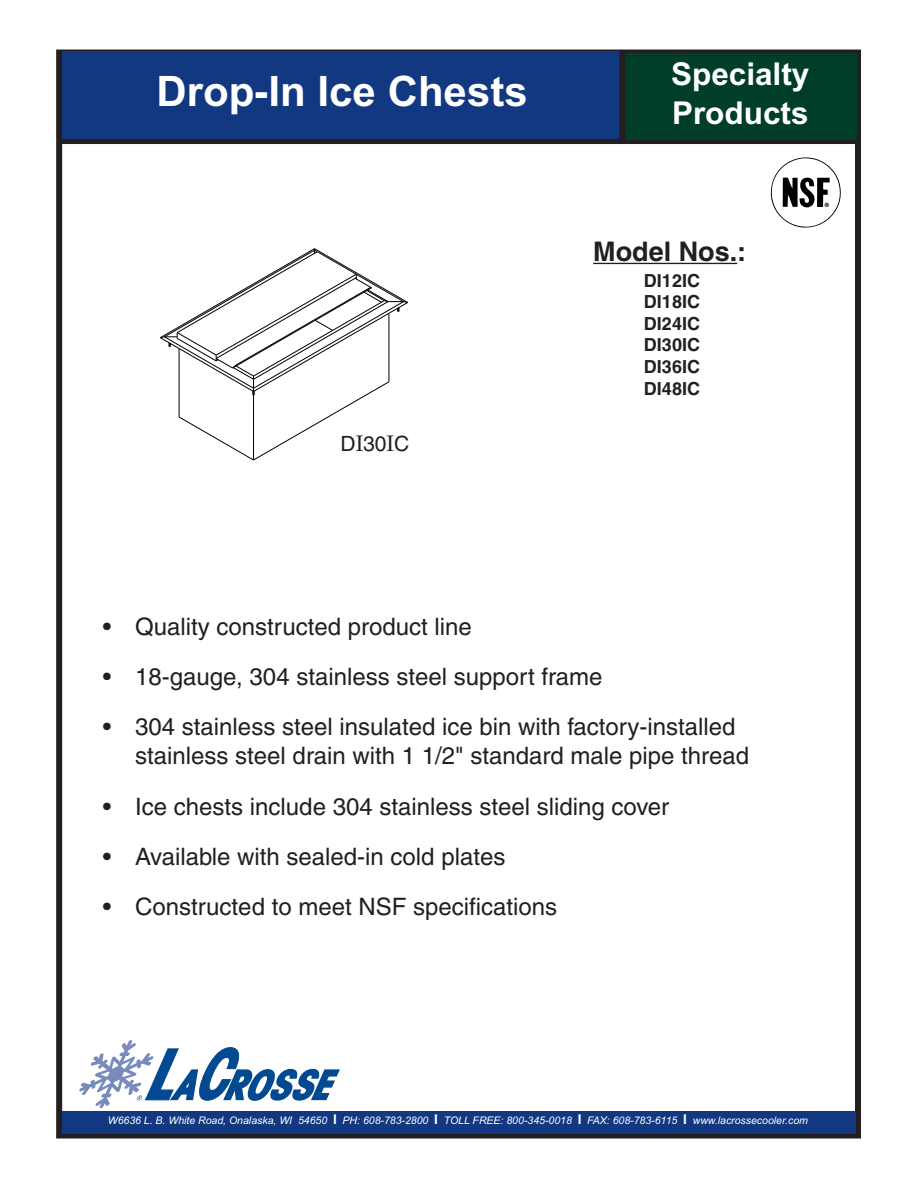
<style>
.page{position:relative;width:918px;height:1188px;background:#fff}
.page>*{position:absolute;margin:0;border:0;box-sizing:border-box;transform-origin:0 0}
.t1{font:700 42px "Arial";color:#fff}
.t2{font:700 31.5px/39px "Arial";color:#fff}
.t3{font:700 27px "Helvetica";color:#231f20}
.t4{font:24px/28.8px "Helvetica";color:#231f20}
.t5{font:21px "Helvetica";color:#231f20}
.t6{font:700 18px/21.6px "Helvetica";color:#231f20;text-align:justify}
.t7{font:italic 10.5px "Arial";color:#fff}
.t8{font:700 5.7px "Helvetica";color:#000}
.s1{font-family:"Palatino";font-size:22.5px}
.s2{font-weight:700;font-style:normal;font-size:13.5px}
</style>
<div class="page">
<div style="left:56px;top:50px;width:805px;height:1089px;border:6px solid #231f20"></div>
<svg style="left:770px;top:157px;width:71px;height:71px"></svg>
<div style="left:60px;top:138px;width:796px;height:6px;background:#231f20"></div>
<div style="left:62px;top:51px;width:560px;height:88px;background:#113880"></div>
<div style="left:624px;top:53px;width:233px;height:86px;background:#003d2a"></div>
<div style="left:619px;top:51px;width:6px;height:90px;background:#231f20"></div>
<div style="left:62px;top:1111px;width:794px;height:23px;background:#113880"></div>
<svg style="left:79px;top:1040px;width:261px;height:68px"></svg>
<svg style="left:160px;top:248px;width:248px;height:213px"></svg>
<div style="left:339px;top:433px;width:110px;height:46px;background:#fff"></div>
<hr style="left:593px;top:263px;width:144px;height:1px;background:#231f20">
<h1 class="t1" style="left:157px;top:67px;width:373px">Drop-In Ice Chests</h1>
<p class="t5" style="left:341px;top:436px;width:70px">D<span class="s1">I</span>30<span class="s1">I</span>C</p>
<h2 class="t2" style="left:671px;top:55px;width:140px">Specialty<br>Products</h2>
<p class="t3" style="left:593px;top:241px;width:155px">Model Nos.:</p>
<p class="t6" style="left:644px;top:271px;width:58px">DI12IC DI18IC DI24IC DI30IC DI36IC DI48IC</p>
<p class="t8" style="left:825px;top:203px;width:6px">®</p>
<p class="t4" style="left:103px;top:614px;width:371px">• Quality constructed product line</p>
<p class="t4" style="left:103px;top:665px;width:501px">• 18-gauge, 304 stainless steel support frame</p>
<p class="t4" style="left:135px;top:715px;width:615px;text-indent:-33px">• 304 stainless steel insulated ice bin with factory-installed stainless steel drain with 1 1/2" standard male pipe thread</p>
<p class="t4" style="left:103px;top:794px;width:568px">• Ice chests include 304 stainless steel sliding cover</p>
<p class="t4" style="left:103px;top:845px;width:404px">• Available with sealed-in cold plates</p>
<p class="t4" style="left:103px;top:895px;width:456px">• Constructed to meet NSF specifications</p>
<p class="t7" style="left:108px;top:1114px;width:702px">W6636 L. B. White Road, Onalaska, WI 54650 <span class="s2">I</span> PH: 608-783-2800 <span class="s2">I</span> TOLL FREE: 800-345-0018 <span class="s2">I</span> FAX: 608-783-6115 <span class="s2">I</span> www.lacrossecooler.com</p>
</div>
